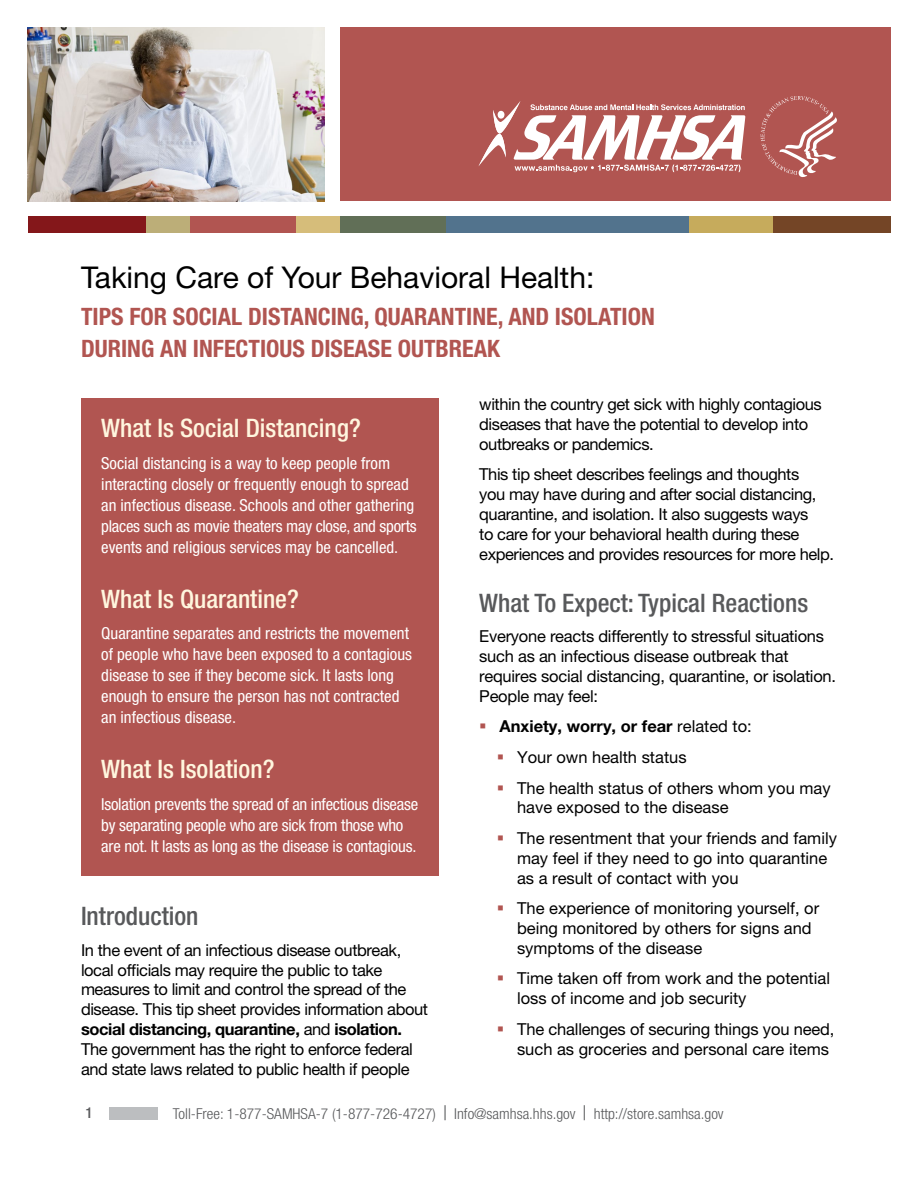
<style>
.page{position:relative;width:918px;height:1188px;background:#fff}
.page>*{position:absolute;margin:0;border:0;box-sizing:border-box;transform-origin:0 0}
.t1{font:30px "Helvetica Neue LT Std";color:#000}
.t2{font:500 condensed 25.5px "Helvetica Neue LT Pro";color:#fff6de}
.t3{font:500 condensed 25.5px "Helvetica Neue LT Pro";color:#58595b}
.t4{font:700 condensed 24px/31.5px "Helvetica Neue LT Std";color:#b15551}
.t5{font:16.5px/19.8px "Helvetica Neue LT Pro";letter-spacing:-.025em;color:#000}
.t6{font:condensed 16.5px/21px "Helvetica Neue LT Pro";color:#fff}
.t7{font:16.5px/19.8px "Helvetica Neue LT Pro";color:#000}
.t8{font:700 16.5px "Helvetica Neue LT Pro";color:#000}
.t9{font:300 condensed 15px "Helvetica Neue LT Pro";color:#58595b}
.t10{font:500 condensed 15px "Helvetica Neue LT Pro";color:#58595b}
.t11{font:10.2px "Times New Roman";color:#fff}
.s1{font-weight:700}
.s2{font-weight:400}
.s3{font-weight:400;font-stretch:normal}
</style>
<div class="page">
<div style="left:109px;top:1108px;width:48px;height:12px;background:#bcbec0"></div>
<div style="left:340px;top:27px;width:551px;height:174px;background:#b15551"></div>
<img style="left:27px;top:27px;width:298px;height:174px">
<svg style="left:478px;top:101px;width:267px;height:71px"></svg>
<div style="left:772px;top:216px;width:119px;height:16px;background:#744526"></div>
<div style="left:446px;top:216px;width:246px;height:16px;background:#52738d"></div>
<div style="left:690px;top:216px;width:83px;height:16px;background:#c6ab5c"></div>
<div style="left:340px;top:216px;width:106px;height:16px;background:#616f57"></div>
<div style="left:190px;top:216px;width:106px;height:16px;background:#b15551"></div>
<div style="left:296px;top:216px;width:44px;height:16px;background:#d6bd7a"></div>
<div style="left:28px;top:216px;width:119px;height:16px;background:#84171a"></div>
<div style="left:147px;top:216px;width:43px;height:16px;background:#bcae78"></div>
<svg style="left:761px;top:96px;width:76px;height:81px"></svg>
<div style="left:81px;top:398px;width:358px;height:478px;background:#b15551"></div>
<p class="t1" style="left:81px;top:260px;width:515px">Taking Care of Your Behavioral Health:</p>
<p class="t4" style="left:81px;top:301px;width:575px">TIPS FOR SOCIAL DISTANCING, QUARANTINE, AND ISOLATION<br>DURING AN INFECTIOUS DISEASE OUTBREAK</p>
<p class="t11" style="left:817px;top:98px;width:4px">·</p>
<h1 class="t2" style="left:101px;top:413px;width:261px">What Is Social Distancing?</h1>
<p class="t6" style="left:101px;top:452px;width:317px">Social distancing is a way to keep people from interacting closely or frequently enough to spread an infectious disease. Schools and other gathering places such as movie theaters may close, and sports events and religious services may be cancelled.</p>
<h1 class="t2" style="left:101px;top:583px;width:199px">What Is Quarantine?</h1>
<p class="t6" style="left:101px;top:623px;width:312px">Quarantine separates and restricts the movement of people who have been exposed to a contagious disease to see if they become sick. It lasts long enough to ensure the person has not contracted an infectious disease.</p>
<h1 class="t2" style="left:101px;top:754px;width:175px">What Is Isolation?</h1>
<p class="t6" style="left:101px;top:794px;width:318px">Isolation prevents the spread of an infectious disease by separating people who are sick from those who are not. It lasts as long as the disease is contagious.</p>
<h1 class="t3" style="left:81px;top:901px;width:119px">Introduction</h1>
<p class="t5" style="left:81px;top:940px;width:349px">In the event of an infectious disease outbreak, local officials may require the public to take measures to limit and control the spread of the disease. This tip sheet provides information about <span class="s1">social distancing, quarantine,</span> and <span class="s1">isolation.<br></span>The government has the right to enforce federal and state laws related to public health if people</p>
<p class="t5" style="left:479px;top:394px;width:344px">within the country get sick with highly contagious diseases that have the potential to develop into outbreaks or pandemics.</p>
<p class="t5" style="left:479px;top:464px;width:356px">This tip sheet describes feelings and thoughts<br>you may have during and after social distancing, quarantine, and isolation. It also suggests ways<br>to care for your behavioral health during these experiences and provides resources for more help.</p>
<h1 class="t3" style="left:479px;top:588px;width:330px">What To Expect: Typical Reactions</h1>
<p class="t5" style="left:479px;top:626px;width:358px">Everyone reacts differently to stressful situations such as an infectious disease outbreak that requires social distancing, quarantine, or isolation.<br>People may feel:</p>
<p class="t8" style="left:499px;top:716px;width:254px">Anxiety, worry, or fear <span class="s2">related to:</span></p>
<p class="t7" style="left:517px;top:747px;width:171px">Your own health status</p>
<p class="t7" style="left:517px;top:778px;width:315px">The health status of others whom you may have exposed to the disease</p>
<p class="t7" style="left:517px;top:828px;width:321px">The resentment that your friends and family may feel if they need to go into quarantine as a result of contact with you</p>
<p class="t7" style="left:517px;top:898px;width:304px">The experience of monitoring yourself, or being monitored by others for signs and symptoms of the disease</p>
<p class="t7" style="left:517px;top:968px;width:314px">Time taken off from work and the potential loss of income and job security</p>
<p class="t5" style="left:517px;top:1019px;width:319px">The challenges of securing things you need, such as groceries and personal care items</p>
<p class="t10" style="left:85px;top:1104px;width:9px">1</p>
<p class="t9" style="left:173px;top:1105px;width:552px">Toll-Free: 1-877-SAMHSA-7 (1-877-726-4727) <span class="s3">|</span> Info@samhsa.hhs.gov <span class="s3">|</span> http://store.samhsa.gov</p>
</div>
